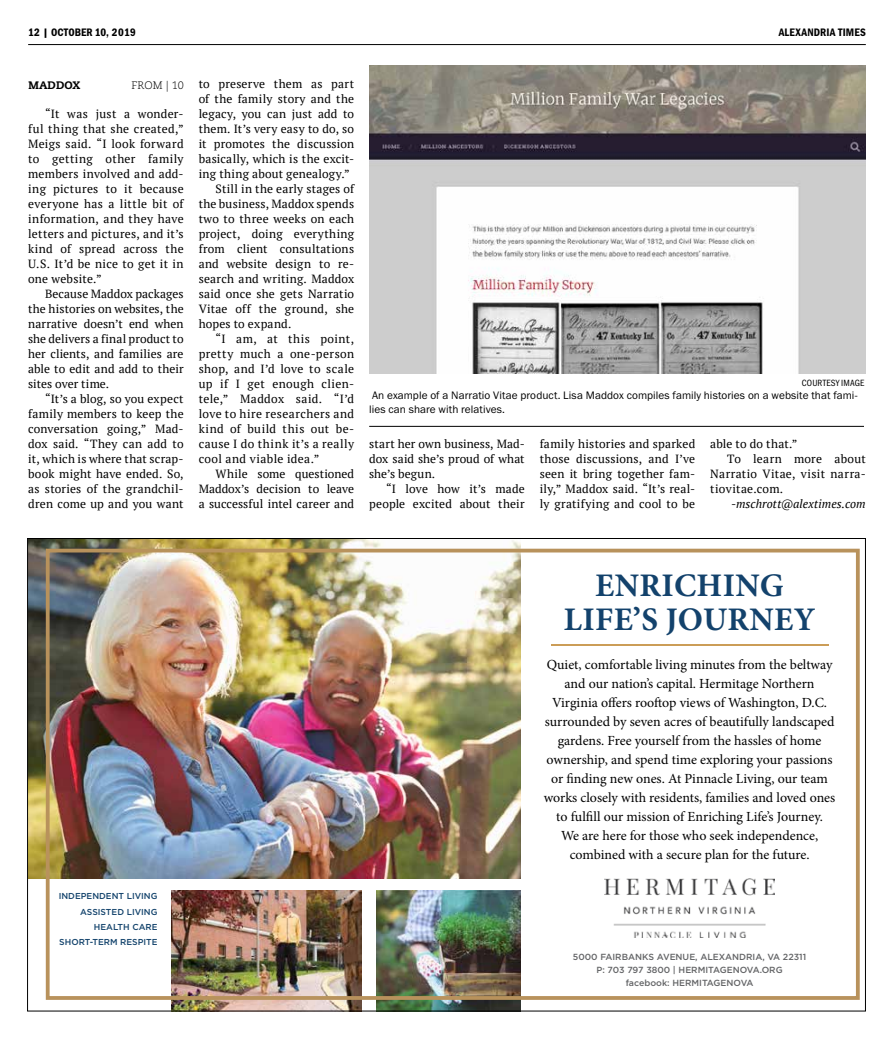
<style>
.page{position:relative;width:894px;height:1038px;background:#fff}
.page>*{position:absolute;margin:0;border:0;box-sizing:border-box;transform-origin:0 0}
.t1{font:700 33px/34.2px "Minion Pro";letter-spacing:.01em;color:#13426c;text-align:center}
.t2{font:14px/19px "Minion Pro";color:#000;text-align:center}
.t3{font:11.88px/15px "PT Serif";letter-spacing:.02em;color:#000;text-align:justify}
.t4{font:11.88px "PT Serif";color:#000}
.t5{font:11.88px "PT Serif";letter-spacing:.04em;color:#000}
.t6{font:italic 11.88px "PT Serif";letter-spacing:.005em;color:#000}
.t7{font:11.25px/13.5px "Franklin Gothic URW Boo";letter-spacing:.005em;color:#000}
.t8{font:11.25px "Franklin Gothic URW Con Dem";letter-spacing:.01em;color:#000}
.t9{font:300 10.88px "Caecilia LT Std";letter-spacing:.01em;color:#000}
.t10{font:800 10.88px "Caecilia LT Std";letter-spacing:.01em;color:#000}
.t11{font:9.38px "Franklin Gothic URW Con Boo";letter-spacing:.02em;color:#000}
.t12{font:500 8.88px/12.6px "Gotham";color:#636466;text-align:center}
.t13{font:500 8.62px/15.1px "Gotham";color:#13436c;text-align:right}
</style>
<div class="page">
<hr style="left:28px;top:44px;width:837px;height:1px;background:#000">
<img style="left:171px;top:891px;width:191px;height:118px">
<hr style="left:550px;top:644px;width:278px;height:2px;background:#cb9d57">
<img style="left:29px;top:540px;width:491px;height:338px">
<img style="left:604px;top:878px;width:170px;height:59px">
<img style="left:376px;top:891px;width:144px;height:118px">
<div style="left:46px;top:549px;width:813px;height:451px;border:4px solid #b8925c"></div>
<img style="left:369px;top:65px;width:496px;height:308px">
<hr style="left:369px;top:426px;width:494px;height:1px;background:#000">
<p class="t8" style="left:28px;top:24px;width:109px">12 | OCTOBER 10, 2019</p>
<p class="t8" style="left:778px;top:24px;width:89px">ALEXANDRIA TIMES</p>
<p class="t10" style="left:28px;top:78px;width:53px">MADDOX</p>
<p class="t9" style="left:131px;top:79px;width:54px">FROM | 10</p>
<p class="t3" style="left:28px;top:106px;width:157px;text-indent:17px">“It was just a wonder&shy;ful thing that she created,” Meigs said. “I look forward to getting other family members involved and add&shy;ing pictures to it because everyone has a little bit of information, and they have letters and pictures, and it’s kind of spread across the U.S. It’d be nice to get it in one website.”</p>
<p class="t3" style="left:28px;top:286px;width:157px;text-indent:17px">Because Maddox packages the histories on websites, the narrative doesn’t end when she delivers a final product to her clients, and families are able to edit and add to their sites over time.</p>
<p class="t3" style="left:28px;top:391px;width:157px;text-indent:17px">“It’s a blog, so you expect family members to keep the conversation going,” Mad&shy;dox said. “They can add to it, which is where that scrap&shy;book might have ended. So, as stories of the grandchil&shy;dren come up and you want</p>
<p class="t3" style="left:198px;top:76px;width:157px">to preserve them as part</p>
<p class="t3" style="left:198px;top:91px;width:157px">of the family story and the</p>
<p class="t3" style="left:198px;top:106px;width:157px">legacy, you can just add to</p>
<p class="t3" style="left:198px;top:121px;width:157px">them. It’s very easy to do, so</p>
<p class="t3" style="left:198px;top:136px;width:157px">it promotes the discussion</p>
<p class="t3" style="left:198px;top:151px;width:157px">basically, which is the excit-</p>
<p class="t3" style="left:198px;top:166px;width:153px">ing thing about genealogy.”</p>
<p class="t3" style="left:215px;top:181px;width:140px">Still in the early stages of</p>
<p class="t3" style="left:198px;top:196px;width:157px">the business, Maddox spends</p>
<p class="t3" style="left:198px;top:211px;width:157px">two to three weeks on each</p>
<p class="t3" style="left:198px;top:226px;width:157px">project, doing everything</p>
<p class="t3" style="left:198px;top:241px;width:157px">from client consultations</p>
<p class="t3" style="left:198px;top:256px;width:157px">and website design to re-</p>
<p class="t3" style="left:198px;top:271px;width:157px">search and writing. Maddox</p>
<p class="t3" style="left:198px;top:286px;width:157px">said once she gets Narratio</p>
<p class="t3" style="left:198px;top:301px;width:157px">Vitae off the ground, she</p>
<p class="t3" style="left:198px;top:316px;width:94px">hopes to expand.</p>
<p class="t5" style="left:215px;top:331px;width:140px">“I am, at this point,</p>
<p class="t3" style="left:198px;top:346px;width:157px">pretty much a one-person</p>
<p class="t3" style="left:198px;top:361px;width:157px">shop, and I’d love to scale</p>
<p class="t3" style="left:198px;top:376px;width:157px">up if I get enough clien-</p>
<p class="t3" style="left:198px;top:391px;width:157px">tele,” Maddox said. “I’d</p>
<p class="t3" style="left:198px;top:406px;width:157px">love to hire researchers and</p>
<p class="t5" style="left:198px;top:421px;width:157px">kind of build this out be-</p>
<p class="t5" style="left:198px;top:436px;width:157px">cause I do think it’s a really</p>
<p class="t3" style="left:198px;top:451px;width:122px">cool and viable idea.”</p>
<p class="t4" style="left:215px;top:466px;width:140px">While some questioned</p>
<p class="t4" style="left:198px;top:481px;width:157px">Maddox’s decision to leave</p>
<p class="t4" style="left:198px;top:496px;width:157px">a successful intel career and</p>
<p class="t11" style="left:801px;top:377px;width:64px">COURTESY IMAGE</p>
<p class="t7" style="left:369px;top:389px;width:489px">An example of a Narratio Vitae product. Lisa Maddox compiles family histories on a website that fami&shy;lies can share with relatives.</p>
<p class="t3" style="left:369px;top:436px;width:157px">start her own business, Mad&shy;dox said she’s proud of what she’s begun.</p>
<p class="t3" style="left:369px;top:481px;width:157px;text-align:right">“I love how it’s made people excited about their</p>
<p class="t3" style="left:539px;top:436px;width:157px">family histories and sparked those discussions, and I’ve seen it bring together fam&shy;ily,” Maddox said. “It’s real&shy;ly gratifying and cool to be</p>
<p class="t3" style="left:710px;top:436px;width:89px">able to do that.”</p>
<p class="t3" style="left:726px;top:451px;width:140px">To learn more about</p>
<p class="t3" style="left:710px;top:466px;width:157px">Narratio Vitae, visit narra-</p>
<p class="t3" style="left:710px;top:481px;width:74px">tiovitae.com.</p>
<p class="t6" style="left:730px;top:496px;width:136px">-mschrott@alextimes.com</p>
<p class="t13" style="left:59px;top:889px;width:100px">INDEPENDENT LIVING<br>ASSISTED LIVING<br>HEALTH CARE<br>SHORT-TERM RESPITE</p>
<h1 class="t1" style="left:563px;top:568px;width:253px">ENRICHING<br>LIFE’S JOURNEY</h1>
<p class="t2" style="left:543px;top:655px;width:293px">Quiet, comfortable living minutes from the beltway and our nation’s capital. Hermitage Northern Virginia offers rooftop views of Washington, D.C. surrounded by seven acres of beautifully landscaped gardens. Free yourself from the hassles of home ownership, and spend time exploring your passions or finding new ones. At Pinnacle Living, our team works closely with residents, families and loved ones to fulfill our mission of Enriching Life’s Journey.<br>We are here for those who seek independence, combined with a secure plan for the future.</p>
<p class="t12" style="left:572px;top:951px;width:235px">5000 FAIRBANKS AVENUE, ALEXANDRIA, VA 22311<br>P: 703 797 3800 | HERMITAGENOVA.ORG<br>facebook: HERMITAGENOVA</p>
</div>
